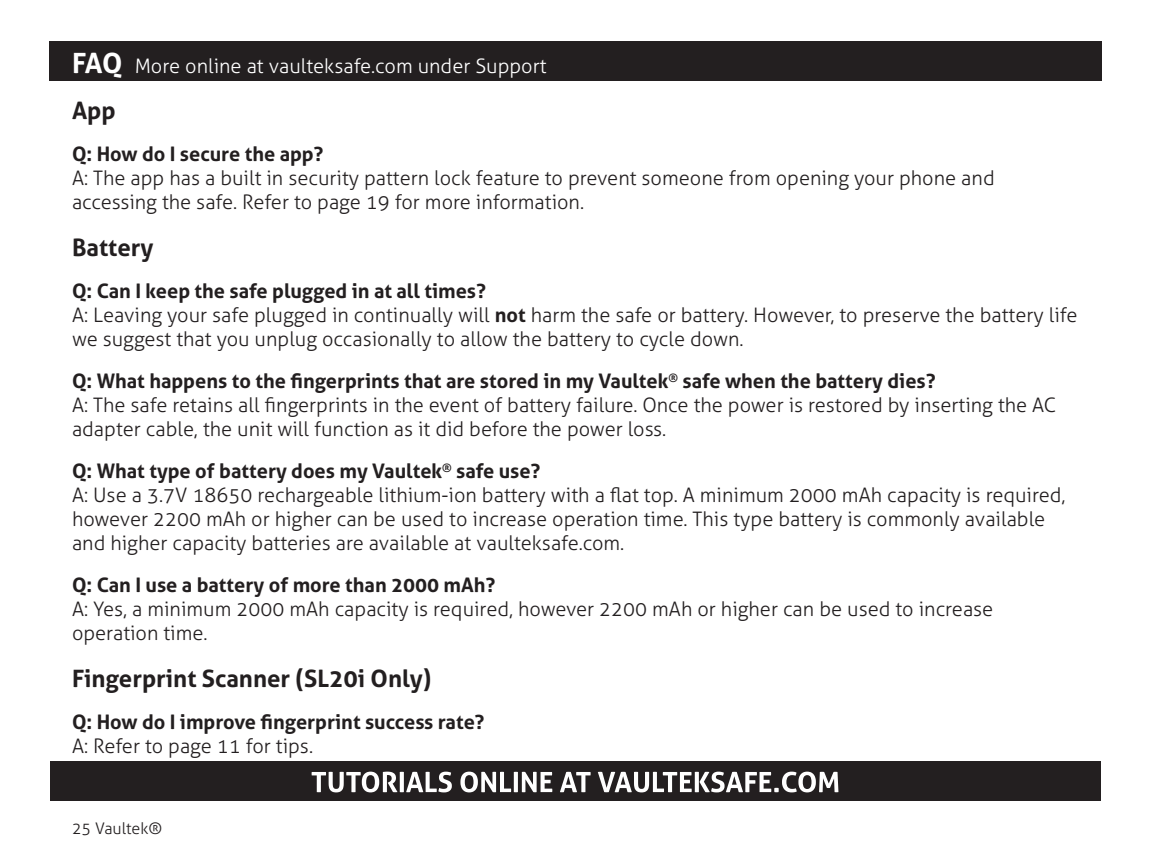
<style>
.page{position:relative;width:1152px;height:864px;background:#fff}
.page>*{position:absolute;margin:0;border:0;box-sizing:border-box;transform-origin:0 0}
.t1{font:700 24px "Aller";color:#231f20}
.t2{font:300 20px/24px "Aller";color:#231f20}
.t3{font:700 20px "Aller";color:#231f20}
.t4{font:300 20px "Aller";color:#fff}
.t5{font:300 16px "Aller";color:#231f20}
.s1{font-weight:700;font-size:28px}
.s2{font-weight:700}
</style>
<div class="page">
<div style="left:50px;top:41px;width:1052px;height:39px;background:#231f20"></div>
<div style="left:50px;top:761px;width:1051px;height:40px;background:#231f20"></div>
<svg style="left:312px;top:772px;width:526px;height:20px"></svg>
<p class="t4" style="left:72px;top:54px;width:476px"><span class="s1">FAQ</span> More online at vaulteksafe.com under Support</p>
<p class="t1" style="left:72px;top:96px;width:45px">App</p>
<p class="t3" style="left:72px;top:142px;width:253px">Q: How do I secure the app?</p>
<p class="t2" style="left:72px;top:166px;width:924px">A: The app has a built in security pattern lock feature to prevent someone from opening your phone and</p>
<p class="t2" style="left:72px;top:190px;width:514px">accessing the safe. Refer to page 19 for more information.</p>
<p class="t1" style="left:72px;top:233px;width:83px">Battery</p>
<p class="t3" style="left:72px;top:279px;width:416px">Q: Can I keep the safe plugged in at all times?</p>
<p class="t2" style="left:72px;top:303px;width:1007px">A: Leaving your safe plugged in continually will <span class="s2">not</span> harm the safe or battery. However, to preserve the battery life we suggest that you unplug occasionally to allow the battery to cycle down.</p>
<p class="t3" style="left:72px;top:369px;width:865px">Q: What happens to the fingerprints that are stored in my Vaultek<sup>®</sup> safe when the battery dies?</p>
<p class="t2" style="left:72px;top:393px;width:986px">A: The safe retains all fingerprints in the event of battery failure. Once the power is restored by inserting the AC adapter cable, the unit will function as it did before the power loss.</p>
<p class="t3" style="left:72px;top:459px;width:470px">Q: What type of battery does my Vaultek<sup>®</sup> safe use?</p>
<p class="t2" style="left:72px;top:483px;width:995px">A: Use a 3.7V 18650 rechargeable lithium-ion battery with a flat top. A minimum 2000 mAh capacity is required, however 2200 mAh or higher can be used to increase operation time. This type battery is commonly available and higher capacity batteries are available at vaulteksafe.com.</p>
<p class="t3" style="left:72px;top:573px;width:425px">Q: Can I use a battery of more than 2000 mAh?</p>
<p class="t2" style="left:72px;top:597px;width:923px">A: Yes, a minimum 2000 mAh capacity is required, however 2200 mAh or higher can be used to increase</p>
<p class="t2" style="left:72px;top:621px;width:137px">operation time.</p>
<p class="t1" style="left:72px;top:664px;width:361px">Fingerprint Scanner (SL20i Only)</p>
<p class="t3" style="left:72px;top:710px;width:414px">Q: How do I improve fingerprint success rate?</p>
<p class="t2" style="left:72px;top:734px;width:243px">A: Refer to page 11 for tips.</p>
<p class="t5" style="left:72px;top:819px;width:92px">25 Vaultek®</p>
</div>
